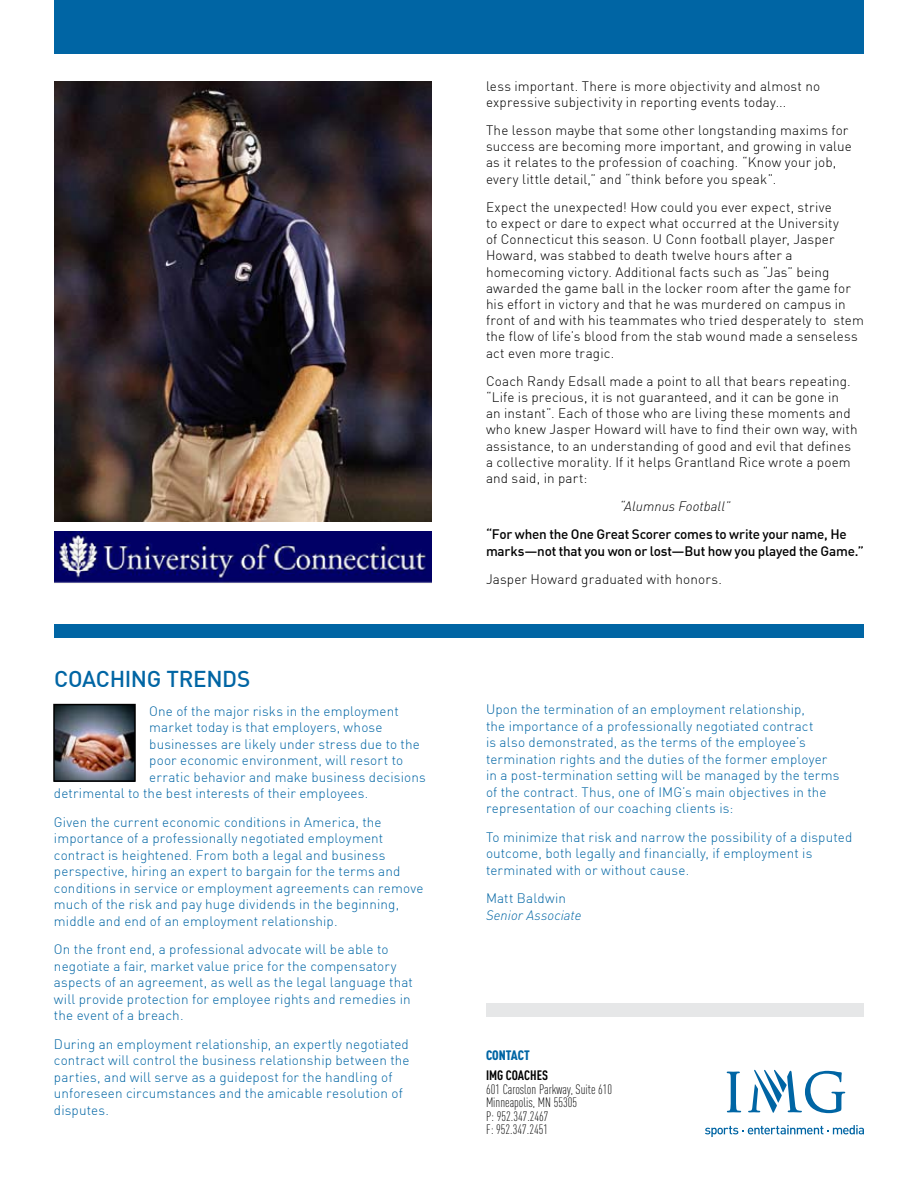
<style>
.page{position:relative;width:918px;height:1188px;background:#fff}
.page>*{position:absolute;margin:0;border:0;box-sizing:border-box;transform-origin:0 0}
.t1{font:500 22.5px "DIN";letter-spacing:-.015em;color:#0065a4}
.t2{font:300 13.5px/16.5px "DIN";letter-spacing:.01em;color:#0065a4}
.t3{font:300 13.5px/16.2px "DIN";letter-spacing:.01em;color:#000}
.t4{font:500 13.5px/16.2px "DIN";letter-spacing:-.015em;color:#000}
.t5{font:300 13.5px/13.5px "DIN Cond";color:#000}
.t6{font:italic 300 13.5px "DIN";letter-spacing:.005em;color:#000}
.t7{font:italic 300 13.5px "DIN";letter-spacing:.01em;color:#0065a4}
.t8{font:700 13.5px "DIN Cond";color:#000}
.t9{font:900 13.5px "DIN Cond";letter-spacing:-.005em;color:#0065a4}
</style>
<div class="page">
<div style="left:54px;top:0;width:810px;height:54px;background:#0065a4"></div>
<svg style="left:727px;top:1072px;width:14px;height:40px"></svg>
<svg style="left:748px;top:1070px;width:97px;height:43px"></svg>
<svg style="left:705px;top:1125px;width:159px;height:12px"></svg>
<img style="left:54px;top:81px;width:378px;height:441px">
<div style="left:54px;top:624px;width:810px;height:14px;background:#0065a4"></div>
<img style="left:56px;top:707px;width:77px;height:72px">
<div style="left:53px;top:704px;width:83px;height:78px;border:2px solid #000"></div>
<img style="left:54px;top:532px;width:378px;height:52px">
<div style="left:486px;top:1003px;width:378px;height:13px;background:#e6e7e8"></div>
<h1 class="t1" style="left:54px;top:665px;width:198px">Coaching Trends</h1>
<p class="t2" style="left:149px;top:702px;width:251px">One of the major risks in the employment</p>
<p class="t2" style="left:149px;top:719px;width:235px">market today is that employers, whose</p>
<p class="t2" style="left:149px;top:735px;width:272px">businesses are likely under stress due to the</p>
<p class="t2" style="left:149px;top:752px;width:255px">poor economic environment, will resort to</p>
<p class="t2" style="left:149px;top:768px;width:278px">erratic behavior and make business decisions</p>
<p class="t2" style="left:54px;top:785px;width:316px">detrimental to the best interests of their employees.</p>
<p class="t2" style="left:54px;top:813px;width:371px">Given the current economic conditions in America, the importance of a professionally negotiated employment contract is heightened. From both a legal and business perspective, hiring an expert to bargain for the terms and conditions in service or employment agreements can remove much of the risk and pay huge dividends in the beginning, middle and end of an employment relationship.</p>
<p class="t2" style="left:54px;top:941px;width:360px">On the front end, a professional advocate will be able to negotiate a fair, market value price for the compensatory aspects of an agreement, as well as the legal language that will provide protection for employee rights and remedies in the event of a breach.</p>
<p class="t2" style="left:54px;top:1035px;width:357px">During an employment relationship, an expertly negotiated contract will control the business relationship between the parties, and will serve as a guidepost for the handling of unforeseen circumstances and the amicable resolution of disputes.</p>
<p class="t3" style="left:486px;top:77px;width:336px">less important. There is more objectivity and almost no expressive subjectivity in reporting events today...</p>
<p class="t3" style="left:486px;top:122px;width:367px">The lesson maybe that some other longstanding maxims for success are becoming more important, and growing in value as it relates to the profession of coaching. “Know your job, every little detail,” and “think before you speak”.</p>
<p class="t3" style="left:486px;top:199px;width:379px">Expect the unexpected! How could you ever expect, strive<br>to expect or dare to expect what occurred at the University<br>of Connecticut this season. U Conn football player, Jasper Howard, was stabbed to death twelve hours after a homecoming victory. Additional facts such as “Jas” being awarded the game ball in the locker room after the game for his effort in victory and that he was murdered on campus in front of and with his teammates who tried desperately to stem the flow of life’s blood from the stab wound made a senseless act even more tragic.</p>
<p class="t3" style="left:486px;top:373px;width:373px">Coach Randy Edsall made a point to all that bears repeating. “Life is precious, it is not guaranteed, and it can be gone in<br>an instant”. Each of those who are living these moments and who knew Jasper Howard will have to find their own way, with assistance, to an understanding of good and evil that defines a collective morality. If it helps Grantland Rice wrote a poem and said, in part:</p>
<p class="t6" style="left:620px;top:498px;width:112px">“Alumnus Football”</p>
<p class="t4" style="left:486px;top:526px;width:379px">“For when the One Great Scorer comes to write your name, He marks—not that you won or lost—But how you played the Game.”</p>
<p class="t3" style="left:486px;top:571px;width:237px">Jasper Howard graduated with honors.</p>
<p class="t2" style="left:486px;top:701px;width:355px">Upon the termination of an employment relationship,<br>the importance of a professionally negotiated contract<br>is also demonstrated, as the terms of the employee’s termination rights and the duties of the former employer in a post-termination setting will be managed by the terms of the contract. Thus, one of IMG’s main objectives in the representation of our coaching clients is:</p>
<p class="t2" style="left:486px;top:828px;width:368px">To minimize that risk and narrow the possibility of a disputed outcome, both legally and financially, if employment is terminated with or without cause.</p>
<p class="t2" style="left:486px;top:890px;width:82px">Matt Baldwin</p>
<p class="t7" style="left:486px;top:906px;width:97px">Senior Associate</p>
<p class="t9" style="left:486px;top:1046px;width:45px">CONTACT</p>
<p class="t8" style="left:486px;top:1067px;width:63px">IMG COACHES</p>
<p class="t5" style="left:486px;top:1082px;width:128px">601 Caroslon Parkway, Suite 610<br>Minneapolis, MN 55305<br>P: 952.347.2467<br>F: 952.347.2451</p>
</div>
